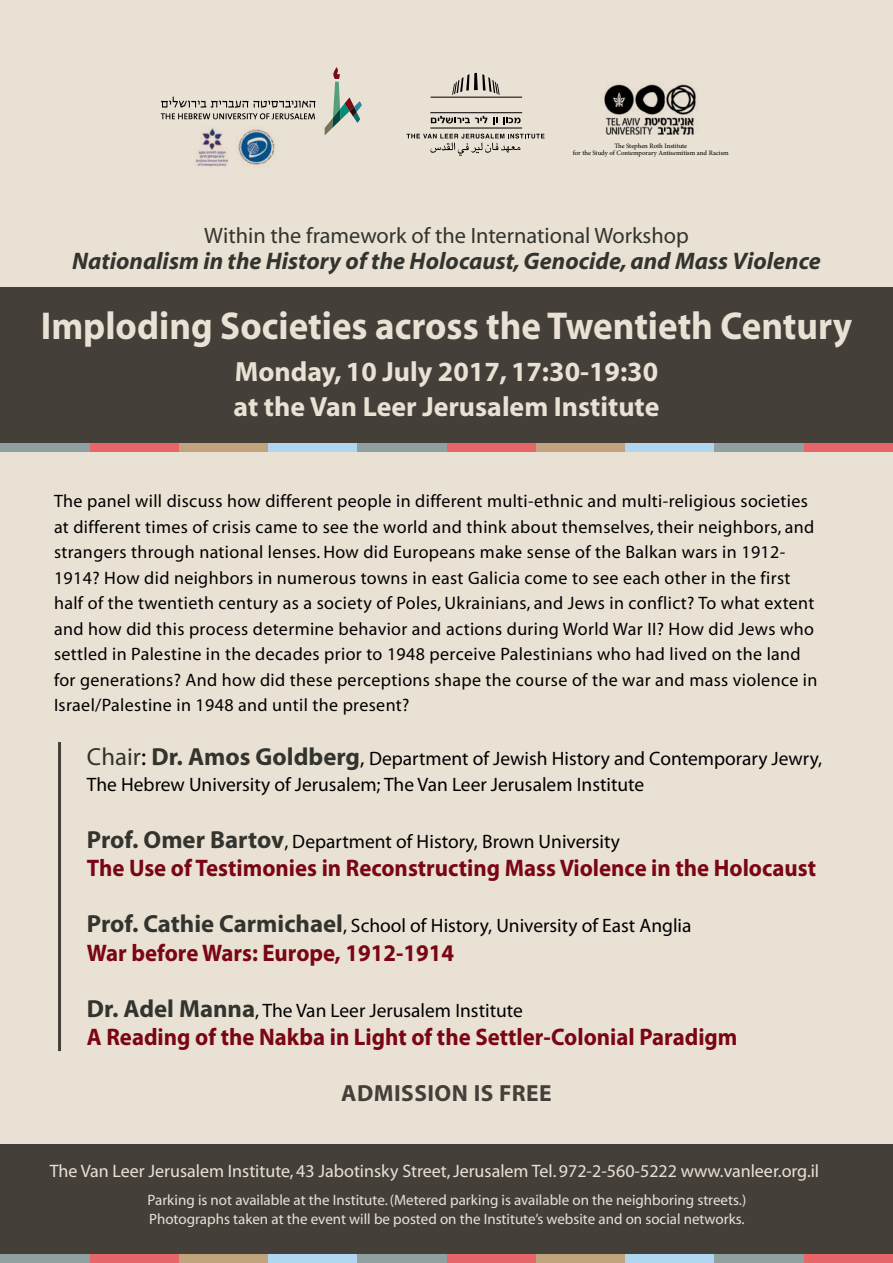
<style>
.page{position:relative;width:893px;height:1263px;background:#eae1d5}
.page>*{position:absolute;margin:0;border:0;box-sizing:border-box;transform-origin:0 0}
.t1{font:700 39px "Myriad";color:#eae1d5;scale:.95 1}
.t2{font:700 27.9px/34.3px "Myriad";color:#eae1d5}
.t3{font:700 24.75px "Myriad Pro";color:#32342d}
.t4{font:700 24px "Myriad Pro";color:#7a0615;scale:.95 1}
.t5{font:italic 700 24px "Myriad";color:#32342d}
.t6{font:700 23.4px "Myriad";letter-spacing:.02em;color:#444039}
.t7{font:22.35px "Myriad";color:#32342d}
.t8{font:19.5px "Myriad Pro";color:#000}
.t9{font:18px/25.5px "Myriad";letter-spacing:.02em;color:#000}
.t10{font:18px "Myriad";color:#eae1d5}
.t11{font:15px/19.2px "Myriad";color:#eae1d5}
.t12{font:6.6px/7.2px "Adobe Hebrew";letter-spacing:-.005em;color:#000;text-align:center}
.s1{font-size:21.3px}
.s2{font-weight:400}
.s3{font-weight:400;color:#000}
</style>
<div class="page">
<div style="left:625px;top:429px;width:89px;height:23px;background:#b0d7ef"></div>
<div style="left:268px;top:429px;width:89px;height:23px;background:#b0d7ef"></div>
<div style="left:536px;top:429px;width:89px;height:23px;background:#c1a47e"></div>
<div style="left:179px;top:429px;width:89px;height:23px;background:#c1a47e"></div>
<div style="left:446px;top:429px;width:90px;height:23px;background:#e66669"></div>
<div style="left:90px;top:429px;width:89px;height:23px;background:#e66669"></div>
<div style="left:357px;top:429px;width:89px;height:23px;background:#90a0a0"></div>
<div style="left:0;top:429px;width:90px;height:23px;background:#90a0a0"></div>
<div style="left:803px;top:429px;width:90px;height:23px;background:#e66669"></div>
<div style="left:714px;top:429px;width:89px;height:23px;background:#90a0a0"></div>
<div style="left:625px;top:1242px;width:89px;height:21px;background:#b0d7ef"></div>
<div style="left:268px;top:1242px;width:89px;height:21px;background:#b0d7ef"></div>
<div style="left:536px;top:1242px;width:89px;height:21px;background:#c1a47e"></div>
<div style="left:179px;top:1242px;width:89px;height:21px;background:#c1a47e"></div>
<div style="left:446px;top:1242px;width:90px;height:21px;background:#e66669"></div>
<div style="left:90px;top:1242px;width:89px;height:21px;background:#e66669"></div>
<div style="left:357px;top:1242px;width:89px;height:21px;background:#90a0a0"></div>
<div style="left:0;top:1242px;width:90px;height:21px;background:#90a0a0"></div>
<div style="left:803px;top:1242px;width:90px;height:21px;background:#e66669"></div>
<div style="left:714px;top:1242px;width:89px;height:21px;background:#90a0a0"></div>
<div style="left:0;top:287px;width:893px;height:155px;background:#444039"></div>
<div style="left:0;top:1144px;width:893px;height:110px;background:#444039"></div>
<hr style="left:58px;top:742px;width:3px;height:309px;background:#444039">
<img style="left:604px;top:84px;width:92px;height:51px">
<img style="left:195px;top:127px;width:34px;height:40px">
<img style="left:238px;top:128px;width:41px;height:37px">
<svg style="left:161px;top:96px;width:154px;height:23px"></svg>
<svg style="left:325px;top:67px;width:37px;height:68px"></svg>
<hr style="left:431px;top:97px;width:91px;height:1px;background:#000">
<hr style="left:430px;top:112px;width:92px;height:1px;background:#000">
<hr style="left:430px;top:128px;width:92px;height:1px;background:#000">
<svg style="left:431px;top:116px;width:56px;height:7px"></svg>
<svg style="left:493px;top:117px;width:28px;height:8px"></svg>
<svg style="left:452px;top:73px;width:48px;height:22px"></svg>
<svg style="left:406px;top:134px;width:138px;height:22px"></svg>
<p class="t12" style="left:573px;top:142px;width:157px">The Stephen Roth Institute<br>for the Study of Contemporary Antisemitism and Racism</p>
<p class="t7" style="left:204px;top:224px;width:486px">Within the framework of the International Workshop</p>
<h3 class="t5" style="left:72px;top:248px;width:750px">Nationalism in the History of the Holocaust,Genocide,and Mass Violence</h3>
<h1 class="t1" style="left:41px;top:306px;width:855px">Imploding Societies across the Twentieth Century</h1>
<h2 class="t2" style="left:234px;top:356px;width:427px">Monday,10 July 2017,17:30-19:30 at the Van Leer Jerusalem Institute</h2>
<p class="t9" style="left:54px;top:489px;width:765px">The panel will discuss how different people in different multi-ethnic and multi-religious societies at different times of crisis came to see the world and think about themselves, their neighbors, and strangers through national lenses. How did Europeans make sense of the Balkan wars in 1912- 1914? How did neighbors in numerous towns in east Galicia come to see each other in the first half of the twentieth century as a society of Poles, Ukrainians, and Jews in conflict? To what extent and how did this process determine behavior and actions during World War II? How did Jews who settled in Palestine in the decades prior to 1948 perceive Palestinians who had lived on the land for generations? And how did these perceptions shape the course of the war and mass violence in Israel/Palestine in 1948 and until the present?</p>
<p class="t8" style="left:360px;top:746px;width:464px"><span class="s1">,</span> Department of Jewish History and Contemporary Jewry,</p>
<h3 class="t3" style="left:87px;top:740px;width:275px"><span class="s2">Chair</span><span class="s3">:</span> Dr. Amos Goldberg</h3>
<p class="t8" style="left:87px;top:773px;width:559px">The Hebrew University of Jerusalem; The Van Leer Jerusalem Institute</p>
<p class="t8" style="left:284px;top:829px;width:337px">, Department of History, Brown University</p>
<h3 class="t3" style="left:87px;top:823px;width:199px">Prof. Omer Bartov</h3>
<h3 class="t4" style="left:87px;top:852px;width:769px">The Use of Testimonies in Reconstructing Mass Violence in the Holocaust</h3>
<p class="t8" style="left:343px;top:914px;width:350px">, School of History, University of East Anglia</p>
<h3 class="t3" style="left:87px;top:908px;width:258px">Prof. Cathie Carmichael</h3>
<h3 class="t4" style="left:87px;top:937px;width:388px">War before Wars: Europe, 1912-1914</h3>
<p class="t8" style="left:255px;top:998px;width:269px">, The Van Leer Jerusalem Institute</p>
<h3 class="t3" style="left:87px;top:992px;width:170px">Dr. Adel Manna</h3>
<h3 class="t4" style="left:87px;top:1021px;width:686px">A Reading of the Nakba in Light of the Settler-Colonial Paradigm</h3>
<p class="t6" style="left:341px;top:1081px;width:212px">ADMISSION IS FREE</p>
<p class="t10" style="left:50px;top:1162px;width:771px">The Van Leer Jerusalem Institute,43 Jabotinsky Street,Jerusalem Tel.972-2-560-5222 www.vanleer.org i l.</p>
<p class="t11" style="left:148px;top:1190px;width:600px">Parking is not available at the Institute (. Metered parking is available on the neighboring streets (.<br>Photographs taken at the event will be posted on the Institutes’ website and on social networks.</p>
</div>
